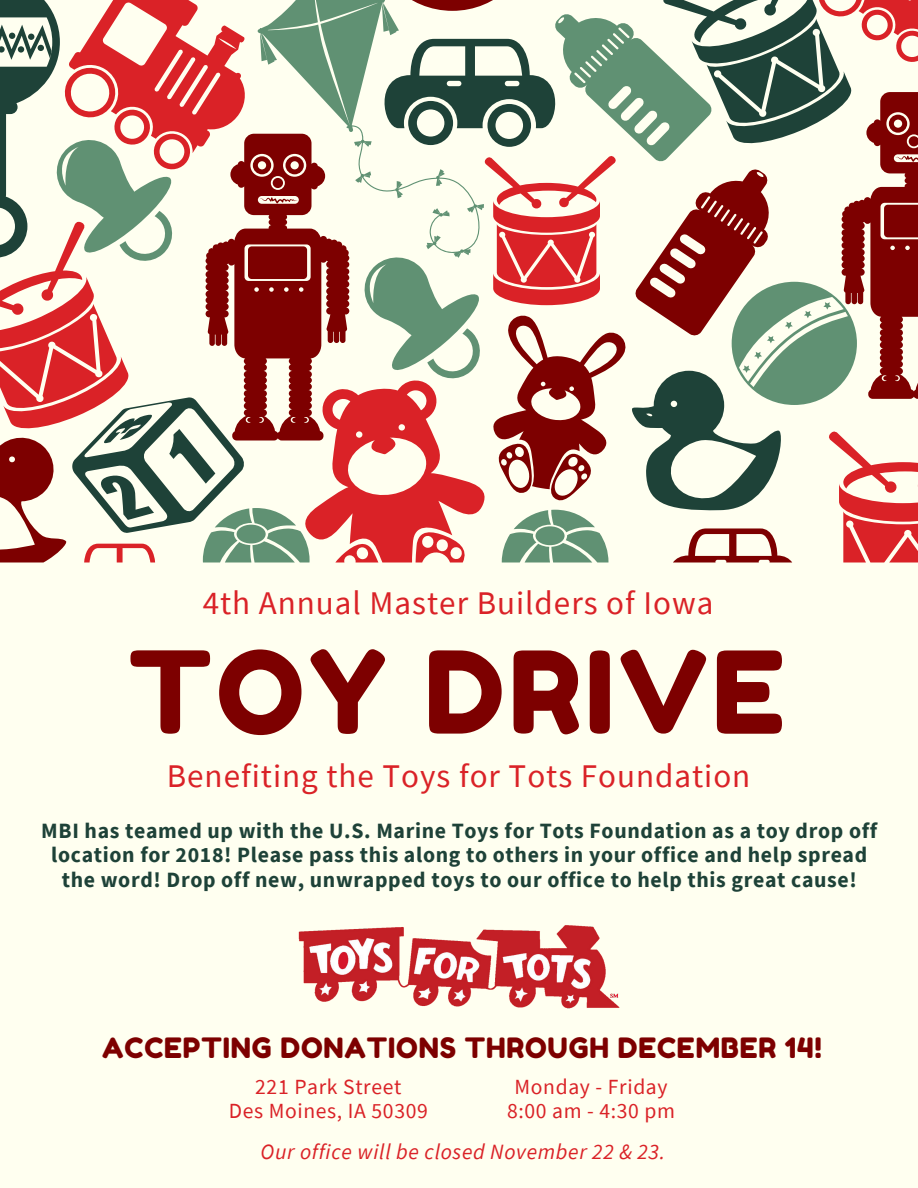
<style>
.page{position:relative;width:918px;height:1188px;background:#fffff0}
.page>*{position:absolute;margin:0;border:0;box-sizing:border-box;transform-origin:0 0}
.t1{font:113.55px "Fredoka One";letter-spacing:.04em;color:#7d0000}
.t2{font:33px "Source Sans Pro";letter-spacing:.03em;color:#da2227}
.t3{font:28.05px "Fredoka One";letter-spacing:.03em;color:#7d0000}
.t4{font:700 21.75px/24.8px "Source Sans Pro";letter-spacing:.03em;color:#1e4238;text-align:center}
.t5{font:italic 21.75px "Source Sans Pro";letter-spacing:.03em;color:#da2227}
.t6{font:21.6px/23.7px "Source Sans Pro";letter-spacing:.03em;color:#da2227;text-align:center}
</style>
<div class="page">
<svg style="left:0;top:0;width:918px;height:562px"></svg>
<img style="left:298px;top:925px;width:322px;height:84px">
<h2 class="t2" style="left:203px;top:582px;width:512px">4th Annual Master Builders of Iowa</h2>
<h1 class="t1" style="left:129px;top:623px;width:658px">TOY DRIVE</h1>
<h2 class="t2" style="left:167px;top:755px;width:585px">Benefiting the Toys for Tots Foundation</h2>
<p class="t4" style="left:41px;top:817px;width:837px">MBI has teamed up with the U.S. Marine Toys for Tots Foundation as a toy drop off location for 2018! Please pass this along to others in your office and help spread the word! Drop off new, unwrapped toys to our office to help this great cause!</p>
<p class="t3" style="left:102px;top:1030px;width:721px">ACCEPTING DONATIONS THROUGH DECEMBER 14!</p>
<p class="t6" style="left:229px;top:1075px;width:200px">221 Park Street<br>Des Moines, IA 50309</p>
<p class="t6" style="left:507px;top:1075px;width:170px">Monday - Friday<br>8:00 am - 4:30 pm</p>
<p class="t5" style="left:261px;top:1138px;width:406px">Our office will be closed November 22 &amp; 23.</p>
</div>
